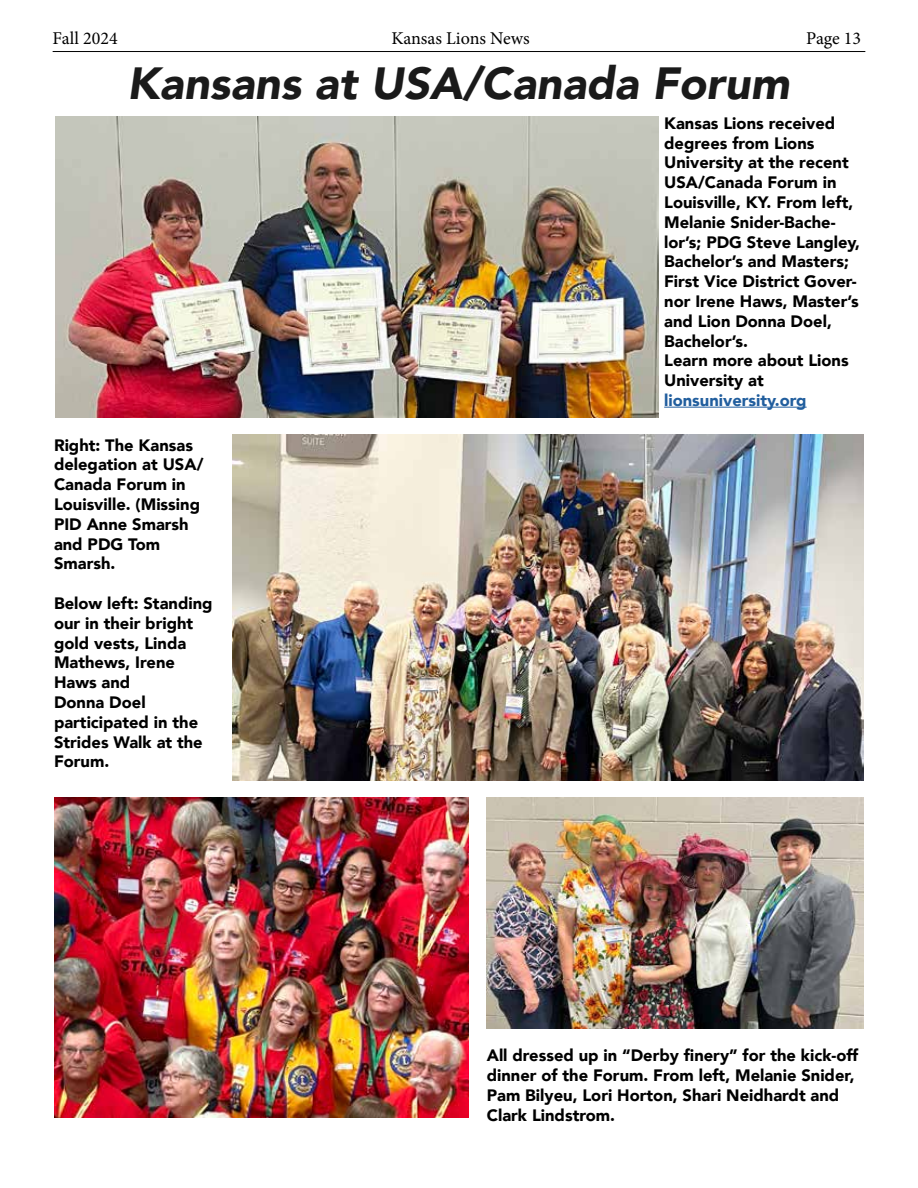
<style>
.page{position:relative;width:918px;height:1188px;background:#fff}
.page>*{position:absolute;margin:0;border:0;box-sizing:border-box;transform-origin:0 0}
.t1{font:italic 900 45px "Avenir";color:#1a1a1a}
.t2{font:18px "Minion Pro";color:#000}
.t3{font:900 16.5px/19.8px "Avenir";color:#000}
.t4{font:900 16.5px "Avenir";color:#215e9e}
</style>
<div class="page">
<hr style="left:53px;top:51px;width:812px;height:1px;background:#000">
<img style="left:55px;top:117px;width:603px;height:301px">
<hr style="left:664px;top:407px;width:143px;height:1px;background:#215e9e">
<img style="left:54px;top:797px;width:415px;height:320px">
<img style="left:487px;top:797px;width:377px;height:231px">
<img style="left:232px;top:434px;width:632px;height:347px">
<p class="t2" style="left:53px;top:27px;width:66px">Fall 2024</p>
<p class="t2" style="left:392px;top:27px;width:140px">Kansas Lions News</p>
<p class="t2" style="left:806px;top:27px;width:56px">Page 13</p>
<h1 class="t1" style="left:127px;top:46px;width:664px">Kansans at USA/Canada Forum</h1>
<p class="t3" style="left:54px;top:435px;width:151px">Right: The Kansas delegation at USA/<br>Canada Forum in<br>Louisville. (Missing<br>PID Anne Smarsh and PDG Tom<br>Smarsh.</p>
<p class="t3" style="left:54px;top:593px;width:160px">Below left: Standing our in their bright gold vests, Linda<br>Mathews, Irene<br>Haws and<br>Donna Doel participated in the<br>Strides Walk at the<br>Forum.</p>
<p class="t3" style="left:664px;top:113px;width:197px">Kansas Lions received degrees from Lions<br>University at the recent<br>USA/Canada Forum in<br>Louisville, KY. From left,<br>Melanie Snider-Bache&shy;lor’s; PDG Steve Langley,<br>Bachelor’s and Masters;<br>First Vice District Gover&shy;nor Irene Haws, Master’s and Lion Donna Doel,<br>Bachelor’s.<br>Learn more about Lions<br>University at</p>
<p class="t4" style="left:664px;top:386px;width:144px">lionsuniversity.org</p>
<p class="t3" style="left:487px;top:1045px;width:373px">All dressed up in “Derby finery” for the kick-off dinner of the Forum. From left, Melanie Snider, Pam Bilyeu, Lori Horton, Shari Neidhardt and Clark Lindstrom.</p>
</div>
